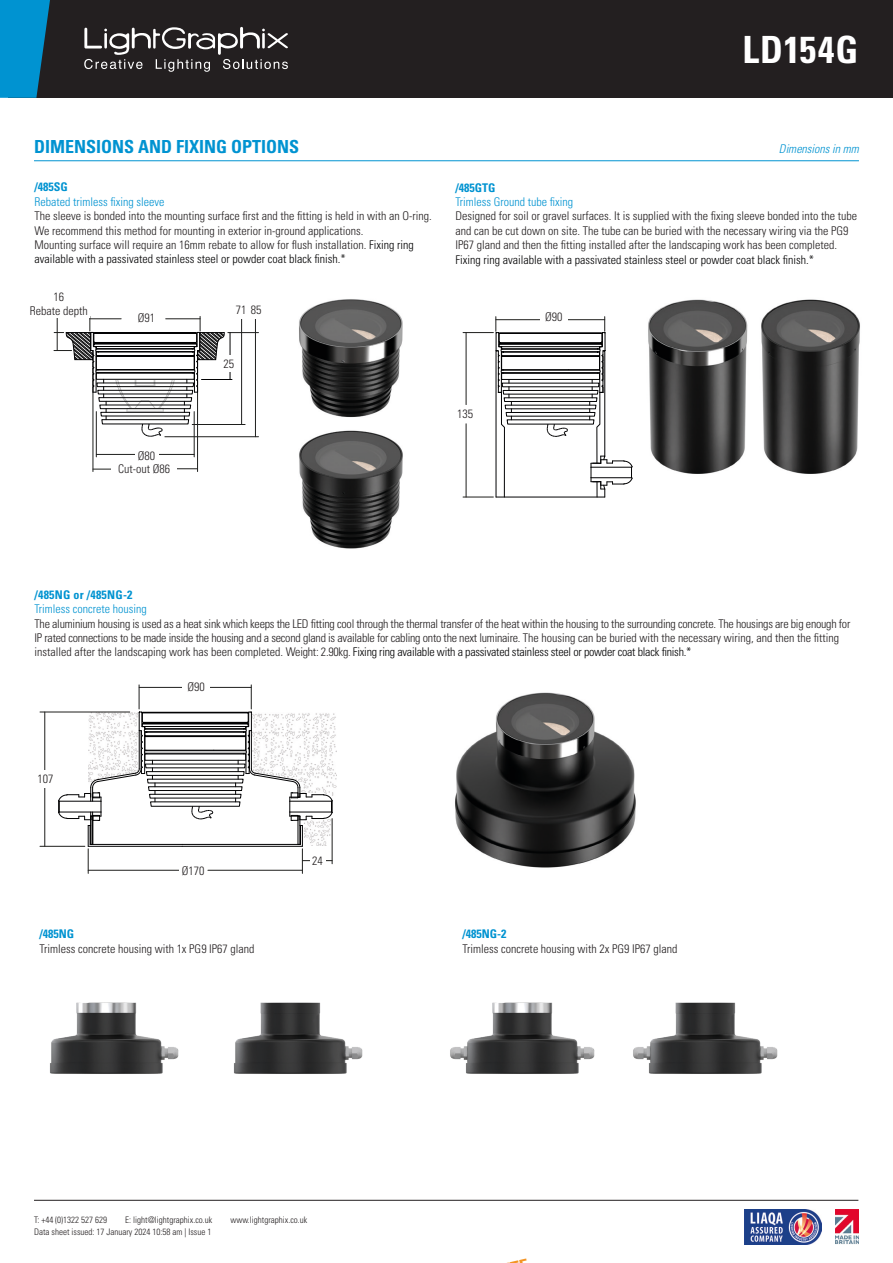
<style>
.page{position:relative;width:893px;height:1263px;background:#fff}
.page>*{position:absolute;margin:0;border:0;box-sizing:border-box;transform-origin:0 0}
.t1{font:700 condensed 37.5px "Univers LT Std";letter-spacing:.025em;color:#fff}
.headline_blue{font:700 condensed 18px "Univers LT Std";color:#0093d1}
.Sub_header_-_diagram_text_grey{font:300 condensed 12px/14.4px "Univers LT Std";color:#231f20}
.bodycopy{font:300 condensed 12px/14.4px "Univers LT Std";letter-spacing:-.02em;color:#231f20}
.bodycopy-2{font:300 condensed 12px "Univers LT Std";color:#231f20}
.Sub_header_-_diagram_text_grey-2{font:300 condensed 12px "Univers LT Std";color:#0093d1}
.Diagram_Dimensions{font:300 condensed 12px "Univers LT Std";color:#231f20}
.Sub_header_-_diagram_text_grey-3{font:700 condensed 12px "Univers LT Std";color:#0093d1}
.Sub_header_-_diagram_text_grey-4{font:700 condensed 12px "Univers LT Std";letter-spacing:.02em;color:#0093d1}
.t2{font:italic 300 condensed 12px "Univers LT Std";color:#0093d1}
.t3{font:300 condensed 9px "Univers LT Std";color:#231f20}
.t4{font:9px "Arial";color:#020203}
.t5{font:8.85px "Arial";color:#1e1e1c}
.t6{font:8.85px "Arial";color:#1f1f1d}
.t7{font:8.7px/14.7px "Arial";color:#1f1f1d;text-align:center}
.t8{font:8.7px "Arial";color:#1e1e1c}
.s1{color:#020203}
</style>
<div class="page">
<div style="left:9px;top:0;width:884px;height:98px;background:#231f20"></div>
<svg style="left:0;top:0;width:50px;height:98px;background:#0483b8"></svg>
<svg style="left:84px;top:27px;width:204px;height:45px"></svg>
<hr style="left:34px;top:1200px;width:824px;height:1px;background:#231f20">
<img style="left:835px;top:1209px;width:24px;height:35px">
<img style="left:744px;top:1209px;width:78px;height:35px">
<hr style="left:34px;top:160px;width:825px;height:1px;background:#0093d1">
<img style="left:50px;top:1002px;width:313px;height:72px">
<img style="left:450px;top:1002px;width:328px;height:72px">
<img style="left:455px;top:692px;width:181px;height:176px">
<hr style="left:40px;top:712px;width:90px;height:1px;background:#1e1e1c">
<hr style="left:45px;top:712px;width:1px;height:60px;background:#1e1e1c">
<hr style="left:45px;top:786px;width:1px;height:60px;background:#1e1e1c">
<hr style="left:40px;top:846px;width:45px;height:1px;background:#1e1e1c">
<svg style="left:58px;top:685px;width:275px;height:188px"></svg>
<div style="left:182px;top:678px;width:28px;height:17px;background:#fff"></div>
<div style="left:310px;top:856px;width:15px;height:9px;background:#fff"></div>
<div style="left:32px;top:770px;width:27px;height:17px;background:#fff"></div>
<div style="left:179px;top:862px;width:28px;height:17px;background:#fff"></div>
<hr style="left:496px;top:497px;width:109px;height:1px;background:#020203">
<svg style="left:496px;top:317px;width:137px;height:180px"></svg>
<hr style="left:561px;top:319px;width:44px;height:1px;background:#1e1e1c">
<hr style="left:463px;top:332px;width:30px;height:1px;background:#1e1e1c">
<hr style="left:466px;top:333px;width:1px;height:72px;background:#1e1e1c">
<hr style="left:463px;top:497px;width:30px;height:1px;background:#1e1e1c">
<hr style="left:466px;top:424px;width:1px;height:73px;background:#1e1e1c">
<div style="left:540px;top:308px;width:27px;height:17px;background:#fff"></div>
<hr style="left:255px;top:318px;width:1px;height:119px;background:#1e1f1d">
<hr style="left:192px;top:424px;width:53px;height:1px;background:#1e1f1d">
<hr style="left:241px;top:318px;width:1px;height:106px;background:#1e1f1d">
<hr style="left:228px;top:332px;width:30px;height:1px;background:#1e1f1d">
<hr style="left:165px;top:436px;width:93px;height:1px;background:#1e1f1d">
<hr style="left:96px;top:454px;width:39px;height:1px;background:#1e1f1d">
<hr style="left:96px;top:412px;width:1px;height:45px;background:#1e1f1d">
<hr style="left:194px;top:412px;width:1px;height:45px;background:#1e1f1d">
<svg style="left:94px;top:469px;width:17px;height:1px"></svg>
<hr style="left:197px;top:361px;width:1px;height:111px;background:#1e1f1d">
<hr style="left:93px;top:361px;width:1px;height:111px;background:#1e1f1d">
<svg style="left:177px;top:468px;width:20px;height:1px"></svg>
<hr style="left:155px;top:454px;width:39px;height:1px;background:#1e1f1d">
<hr style="left:201px;top:379px;width:31px;height:1px;background:#020203">
<svg style="left:54px;top:316px;width:177px;height:121px"></svg>
<div style="left:133px;top:309px;width:27px;height:17px;background:#fff"></div>
<div style="left:135px;top:450px;width:23px;height:11px;background:#fff"></div>
<div style="left:28px;top:293px;width:62px;height:25px;background:#fff"></div>
<div style="left:223px;top:356px;width:11px;height:16px;background:#fff"></div>
<img style="left:299px;top:299px;width:104px;height:119px">
<img style="left:648px;top:299px;width:100px;height:175px">
<img style="left:761px;top:299px;width:99px;height:175px">
<img style="left:299px;top:430px;width:104px;height:119px">
<h1 class="t1" style="left:742px;top:27px;width:117px">LD154G</h1>
<p class="headline_blue" style="left:34px;top:136px;width:267px">DIMENSIONS AND FIXING OPTIONS</p>
<p class="t2" style="left:779px;top:142px;width:81px">Dimensions in mm</p>
<p class="Sub_header_-_diagram_text_grey-3" style="left:35px;top:180px;width:35px">/485SG</p>
<p class="Sub_header_-_diagram_text_grey-2" style="left:35px;top:194px;width:131px">Rebated trimless fixing sleeve</p>
<p class="Sub_header_-_diagram_text_grey" style="left:35px;top:209px;width:399px">The sleeve is bonded into the mounting surface first and the fitting is held in with an O-ring.<br>We recommend this method for mounting in exterior in-ground applications.<br>Mounting surface will require an 16mm rebate to allow for flush installation. <span class="s1">Fixing ring available with a passivated stainless steel or powder coat black finish.*</span></p>
<p class="Diagram_Dimensions" style="left:53px;top:290px;width:12px">16</p>
<p class="Diagram_Dimensions" style="left:30px;top:303px;width:59px">Rebate depth</p>
<p class="t7" style="left:31px;top:295px;width:55px;line-height:10.4px">15.8<br>Rebate Depth</p>
<p class="Diagram_Dimensions" style="left:138px;top:311px;width:19px">Ø91</p>
<p class="t7" style="left:137px;top:312px;width:18px">Ø91</p>
<p class="Diagram_Dimensions" style="left:138px;top:448px;width:19px">Ø80</p>
<p class="Diagram_Dimensions" style="left:118px;top:462px;width:53px">Cut-out Ø86</p>
<p class="t7" style="left:122px;top:447px;width:49px">Ø80<br>Cut-out Ø86</p>
<p class="Diagram_Dimensions" style="left:236px;top:303px;width:27px">71 85</p>
<p class="t7" style="left:237px;top:306px;width:25px">71 85</p>
<p class="t4" style="left:224px;top:357px;width:12px">25</p>
<p class="Diagram_Dimensions" style="left:224px;top:357px;width:12px">25</p>
<p class="Sub_header_-_diagram_text_grey-3" style="left:455px;top:180px;width:41px">/485GTG</p>
<p class="Sub_header_-_diagram_text_grey-2" style="left:455px;top:194px;width:119px">Trimless Ground tube fixing</p>
<p class="Sub_header_-_diagram_text_grey" style="left:455px;top:209px;width:403px">Designed for soil or gravel surfaces. It is supplied with the fixing sleeve bonded into the tube and can be cut down on site. The tube can be buried with the necessary wiring via the PG9<br>IP67 gland and then the fitting installed after the landscaping work has been completed.<br><span class="s1">Fixing ring available with a passivated stainless steel or powder coat black finish.*</span></p>
<p class="Diagram_Dimensions" style="left:457px;top:407px;width:17px">135</p>
<p class="t8" style="left:459px;top:408px;width:16px">135</p>
<p class="Diagram_Dimensions" style="left:545px;top:310px;width:19px">Ø90</p>
<p class="t8" style="left:542px;top:314px;width:18px">Ø90</p>
<p class="Sub_header_-_diagram_text_grey-4" style="left:35px;top:587px;width:100px">/485NG or /485NG-2</p>
<p class="Sub_header_-_diagram_text_grey-2" style="left:35px;top:602px;width:114px">Trimless concrete housing</p>
<p class="bodycopy" style="left:35px;top:616px;width:817px">The aluminium housing is used as a heat sink which keeps the LED fitting cool through the thermal transfer of the heat within the housing to the surrounding concrete. The housings are big enough for<br>IP rated connections to be made inside the housing and a second gland is available for cabling onto the next luminaire. The housing can be buried with the necessary wiring, and then the fitting installed after the landscaping work has been completed. Weight: 2.90kg. <span class="s1">Fixing ring available with a passivated stainless steel or powder coat black finish.*</span></p>
<p class="Diagram_Dimensions" style="left:38px;top:772px;width:17px">107</p>
<p class="t5" style="left:37px;top:772px;width:16px">107</p>
<p class="t6" style="left:187px;top:681px;width:18px">Ø90</p>
<p class="Diagram_Dimensions" style="left:182px;top:863px;width:24px">Ø170</p>
<p class="t5" style="left:184px;top:864px;width:23px">Ø170</p>
<p class="Sub_header_-_diagram_text_grey-3" style="left:40px;top:926px;width:36px">/485NG</p>
<p class="bodycopy-2" style="left:40px;top:941px;width:216px">Trimless concrete housing with 1x PG9 IP67 gland</p>
<p class="t5" style="left:312px;top:855px;width:11px">24</p>
<p class="t3" style="left:34px;top:1214px;width:75px">T: +44 (0)1322 527 629</p>
<p class="t3" style="left:125px;top:1214px;width:89px">E: light@lightgraphix.co.uk</p>
<p class="t3" style="left:230px;top:1214px;width:79px">www.lightgraphix.co.uk</p>
<p class="t3" style="left:34px;top:1227px;width:179px">Data sheet issued: 17 January 2024 10:58 am | Issue 1</p>
<p class="Sub_header_-_diagram_text_grey-3" style="left:463px;top:926px;width:45px">/485NG-2</p>
<p class="bodycopy-2" style="left:463px;top:941px;width:216px">Trimless concrete housing with 2x PG9 IP67 gland</p>
</div>
